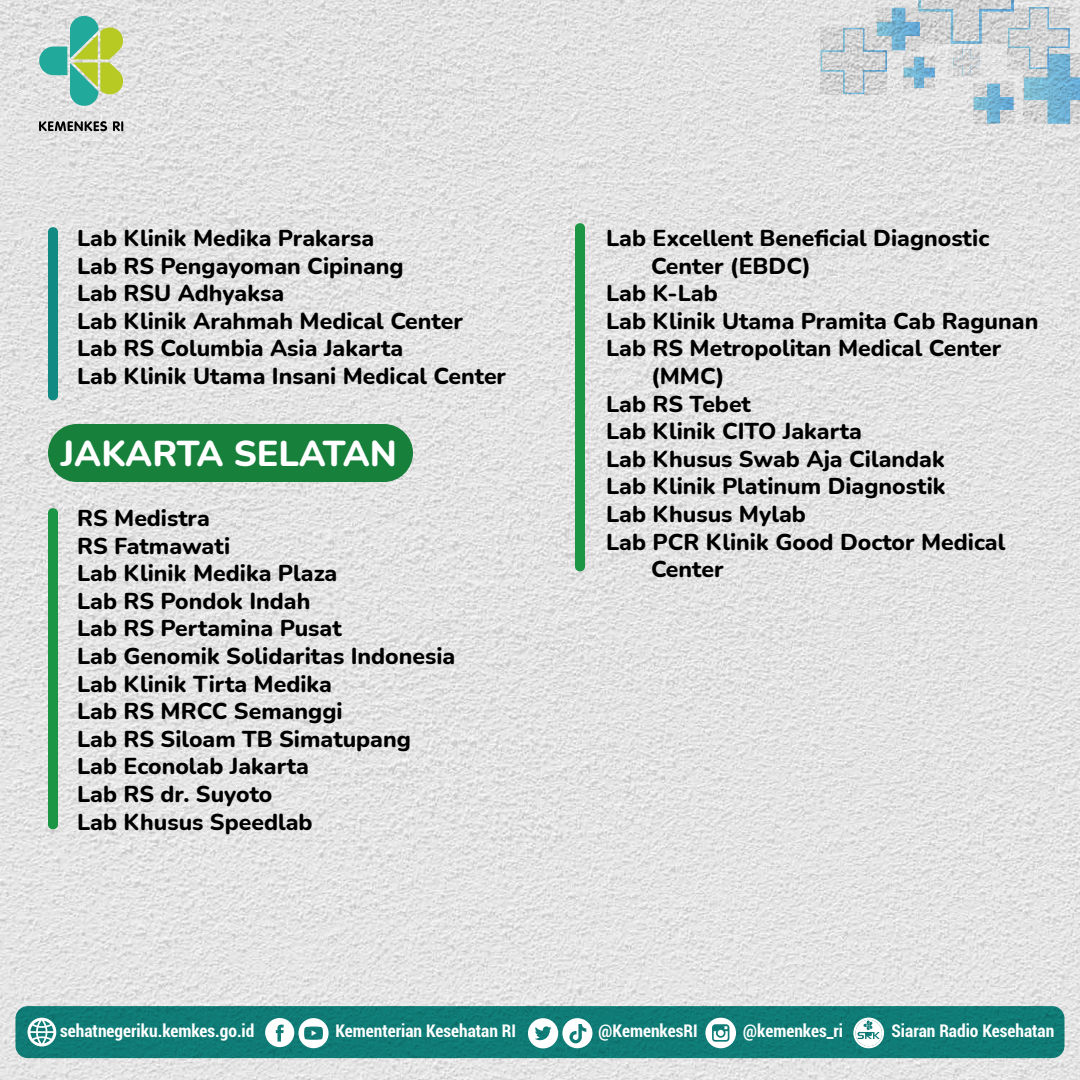
<style>
.page{position:relative;width:1080px;height:1080px;background:#fff}
.page>*{position:absolute;margin:0;border:0;box-sizing:border-box;transform-origin:0 0}
.t1{font:800 36px "Nunito";letter-spacing:-.005em;color:#fff}
.t2{font:800 23px/27.6px "Nunito";color:#000}
.t3{font:700 condensed 17.4px "Roboto";color:#fff}
</style>
<div class="page">
<img style="left:0;top:0;width:1080px;height:1080px">
<div style="left:16px;top:1006px;width:1048px;height:52px;background:#107b76;border-radius:12px"></div>
<svg style="left:28px;top:1018px;width:28px;height:28px"></svg>
<svg style="left:265px;top:1018px;width:64px;height:30px"></svg>
<svg style="left:528px;top:1018px;width:64px;height:30px"></svg>
<svg style="left:705px;top:1018px;width:31px;height:30px"></svg>
<svg style="left:853px;top:1018px;width:31px;height:30px"></svg>
<svg style="left:39px;top:16px;width:85px;height:90px;background:#a0cba0"></svg>
<svg style="left:113px;top:121px;width:10px;height:10px"></svg>
<svg style="left:39px;top:121px;width:68px;height:10px"></svg>
<div style="left:48px;top:424px;width:365px;height:58px;background:#17803b;border-radius:29px"></div>
<div style="left:48px;top:226px;width:10px;height:176px;background:#128a84"></div>
<div style="left:48px;top:507px;width:10px;height:324px;background:#1b9644"></div>
<div style="left:575px;top:222px;width:10px;height:351px;background:#1b9644"></div>
<img style="left:953px;top:49px;width:27px;height:26px">
<img style="left:1008px;top:7px;width:62px;height:62px">
<img style="left:877px;top:8px;width:43px;height:43px">
<img style="left:903px;top:57px;width:32px;height:31px">
<img style="left:820px;top:28px;width:67px;height:66px">
<img style="left:918px;top:0;width:96px;height:44px">
<img style="left:973px;top:84px;width:41px;height:40px">
<img style="left:1024px;top:54px;width:56px;height:70px">
<p class="t2" style="left:77px;top:223px;width:431px">Lab Klinik Medika Prakarsa<br>Lab RS Pengayoman Cipinang<br>Lab RSU Adhyaksa<br>Lab Klinik Arahmah Medical Center<br>Lab RS Columbia Asia Jakarta<br>Lab Klinik Utama Insani Medical Center</p>
<p class="t2" style="left:606px;top:223px;width:385px">Lab Excellent Beneficial Diagnostic</p>
<p class="t2" style="left:651px;top:251px;width:161px">Center (EBDC)</p>
<p class="t2" style="left:606px;top:281px;width:113px">Lab K-Lab</p>
<p class="t2" style="left:606px;top:306px;width:434px">Lab Klinik Utama Pramita Cab Ragunan</p>
<p class="t2" style="left:606px;top:334px;width:397px">Lab RS Metropolitan Medical Center</p>
<p class="t2" style="left:651px;top:361px;width:75px">(MMC)</p>
<p class="t2" style="left:606px;top:389px;width:146px">Lab RS Tebet</p>
<p class="t2" style="left:606px;top:416px;width:257px">Lab Klinik CITO Jakarta</p>
<p class="t2" style="left:606px;top:444px;width:340px">Lab Khusus Swab Aja Cilandak</p>
<p class="t2" style="left:606px;top:472px;width:341px">Lab Klinik Platinum Diagnostik</p>
<p class="t2" style="left:606px;top:499px;width:201px">Lab Khusus Mylab</p>
<p class="t2" style="left:606px;top:527px;width:401px">Lab PCR Klinik Good Doctor Medical</p>
<p class="t2" style="left:651px;top:554px;width:74px">Center</p>
<h1 class="t1" style="left:61px;top:428px;width:338px">JAKARTA SELATAN</h1>
<p class="t2" style="left:77px;top:503px;width:380px">RS Medistra<br>RS Fatmawati<br>Lab Klinik Medika Plaza<br>Lab RS Pondok Indah<br>Lab RS Pertamina Pusat<br>Lab Genomik Solidaritas Indonesia<br>Lab Klinik Tirta Medika<br>Lab RS MRCC Semanggi<br>Lab RS Siloam TB Simatupang<br>Lab Econolab Jakarta<br>Lab RS dr. Suyoto<br>Lab Khusus Speedlab</p>
<p class="t3" style="left:60px;top:1024px;width:196px">sehatnegeriku.kemkes.go.id</p>
<p class="t3" style="left:335px;top:1024px;width:182px">Kementerian Kesehatan RI</p>
<p class="t3" style="left:599px;top:1024px;width:101px">@KemenkesRI</p>
<p class="t3" style="left:743px;top:1024px;width:101px">@kemenkes_ri</p>
<p class="t3" style="left:892px;top:1024px;width:164px">Siaran Radio Kesehatan</p>
</div>
